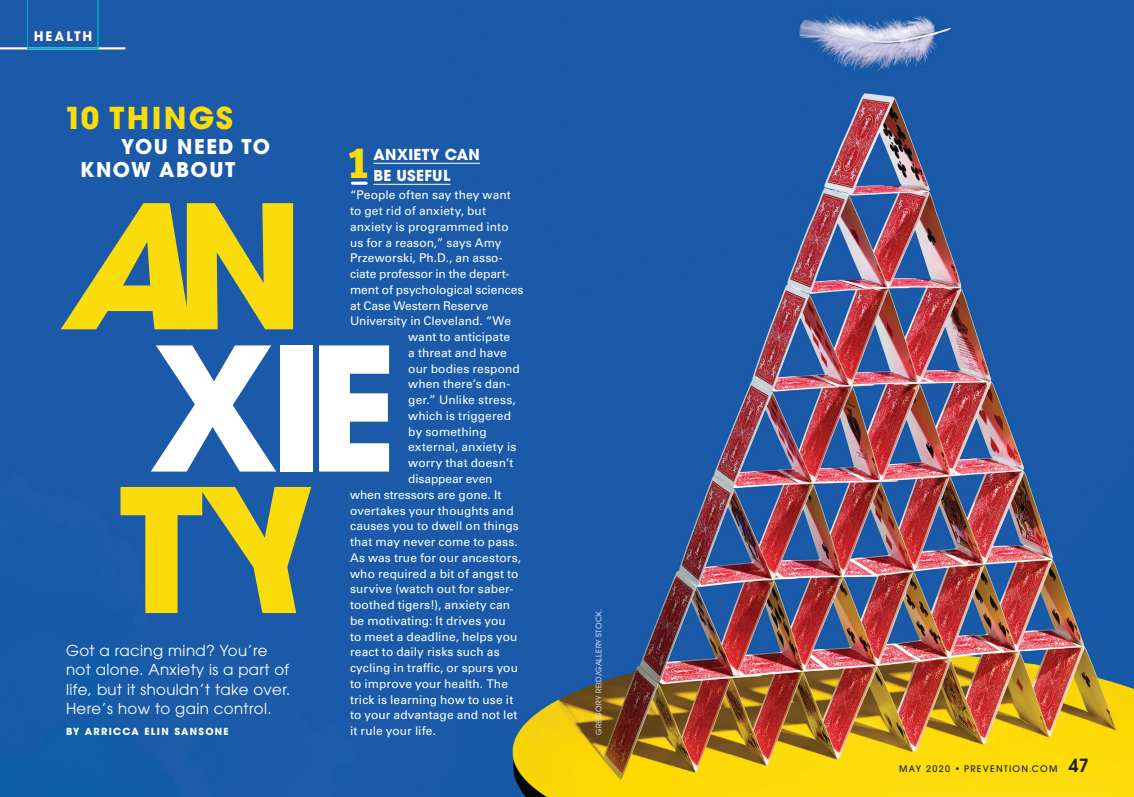
<style>
.page{position:relative;width:1134px;height:797px;background:#fff}
.page>*{position:absolute;margin:0;border:0;box-sizing:border-box;transform-origin:0 0}
.t1{font:700 170.4px "ITC Avant Garde Pro";color:#fff}
.t2{font:italic 700 170.4px "ITC Avant Garde Pro";color:#fadb0b}
.t3{font:700 170.4px "ITC Avant Garde Pro";color:#fadb0b}
.top_ten{font:700 46.2px "Egyptian Slate Pro";color:#fadb0b}
.dep_side_txt{font:700 30px "ITC Avant Garde Pro";letter-spacing:.08em;color:#fadb0b}
.dep_side_txt-2{font:700 20.25px "ITC Avant Garde Pro";letter-spacing:.075em;color:#fff}
.t4{font:15px/19.5px "ITC Avant Garde Pro";letter-spacing:.025em;color:#fff;text-align:justify}
.dep_side_txt-3{font:700 15px/21px "ITC Avant Garde Pro";letter-spacing:.02em;color:#fff}
.t5{font:700 13.2px "ITC Avant Garde Pro";letter-spacing:.15em;color:#fff}
.dep_side_txt-4{font:12px "Univers LTCYR 55 Roman";letter-spacing:.005em;color:#fff}
.dep_side_txt-5{font:12px "Univers LTCYR 55 Roman";letter-spacing:-.015em;color:#fff}
.dep_dek_lg{font:700 9.75px "ITC Avant Garde Pro";letter-spacing:.13em;color:#fff}
.fea_feet_rhp{font:500 9px "ITC Avant Garde Pro";letter-spacing:.14em;color:#231f20}
.t6{font:7.5px "ITC Avant Garde Pro";letter-spacing:.05em;color:#fff}
.s1{font-style:normal}
.s2{font-weight:600;font-size:18px}
</style>
<div class="page">
<img style="left:0;top:0;width:1134px;height:796px">
<hr style="left:373px;top:163px;width:107px;height:1px;background:#fff">
<hr style="left:373px;top:184px;width:77px;height:1px;background:#fff">
<hr style="left:352px;top:182px;width:14px;height:3px;background:#fff">
<hr style="left:0;top:47px;width:125px;height:2px;background:#fff">
<hr style="left:27px;top:0;width:1px;height:48px;background:#00b0c5">
<hr style="left:97px;top:0;width:1px;height:48px;background:#00b0c5">
<hr style="left:27px;top:47px;width:71px;height:2px;background:#00b0c5">
<div style="left:199px;top:487px;width:112px;height:126px;background:#1a5aa8"></div>
<p class="t5" style="left:34px;top:28px;width:60px">HEALTH</p>
<p class="dep_side_txt" style="left:64px;top:97px;width:170px">10 THINGS</p>
<p class="dep_side_txt-2" style="left:121px;top:133px;width:150px">YOU NEED TO</p>
<p class="dep_side_txt-2" style="left:80px;top:156px;width:156px">KNOW ABOUT</p>
<p class="top_ten" style="left:345px;top:138px;width:28px">1</p>
<p class="dep_side_txt-3" style="left:373px;top:143px;width:108px">ANXIETY CAN<br>BE USEFUL</p>
<p class="dep_side_txt-4" style="left:350px;top:187px;width:162px">“People often say they want</p>
<p class="dep_side_txt-4" style="left:350px;top:202px;width:137px">to get rid of anxiety, but</p>
<p class="dep_side_txt-4" style="left:350px;top:218px;width:160px">anxiety is programmed into</p>
<p class="dep_side_txt-4" style="left:350px;top:234px;width:153px">us for a reason,” says Amy</p>
<p class="dep_side_txt-4" style="left:350px;top:250px;width:154px">Przeworski, Ph.D., an asso-</p>
<p class="dep_side_txt-4" style="left:350px;top:265px;width:161px">ciate professor in the depart-</p>
<p class="dep_side_txt-4" style="left:350px;top:281px;width:175px">ment of psychological sciences</p>
<p class="dep_side_txt-4" style="left:350px;top:297px;width:140px">at Case Western Reserve</p>
<p class="dep_side_txt-4" style="left:350px;top:313px;width:162px">University in Cleveland. “We</p>
<p class="dep_side_txt-4" style="left:408px;top:328px;width:103px">want to anticipate</p>
<p class="dep_side_txt-4" style="left:408px;top:344px;width:100px">a threat and have</p>
<p class="dep_side_txt-4" style="left:408px;top:360px;width:113px">our bodies respond</p>
<p class="dep_side_txt-4" style="left:408px;top:376px;width:104px">when there’s dan-</p>
<p class="dep_side_txt-4" style="left:408px;top:391px;width:109px">ger.” Unlike stress,</p>
<p class="dep_side_txt-4" style="left:408px;top:407px;width:104px">which is triggered</p>
<p class="dep_side_txt-4" style="left:408px;top:423px;width:80px">by something</p>
<p class="dep_side_txt-4" style="left:408px;top:439px;width:110px">external, anxiety is</p>
<p class="dep_side_txt-4" style="left:408px;top:454px;width:107px">worry that doesn’t</p>
<p class="dep_side_txt-5" style="left:408px;top:470px;width:86px">disappear even</p>
<p class="dep_side_txt-4" style="left:350px;top:486px;width:153px">when stressors are gone. It</p>
<p class="dep_side_txt-4" style="left:350px;top:502px;width:165px">overtakes your thoughts and</p>
<p class="dep_side_txt-4" style="left:350px;top:517px;width:170px">causes you to dwell on things</p>
<p class="dep_side_txt-4" style="left:350px;top:533px;width:169px">that may never come to pass.</p>
<p class="dep_side_txt-4" style="left:350px;top:549px;width:173px">As was true for our ancestors,</p>
<p class="dep_side_txt-4" style="left:350px;top:565px;width:170px">who required a bit of angst to</p>
<p class="dep_side_txt-4" style="left:350px;top:580px;width:165px">survive (watch out for saber-</p>
<p class="dep_side_txt-4" style="left:350px;top:596px;width:162px">toothed tigers!), anxiety can</p>
<p class="dep_side_txt-4" style="left:350px;top:612px;width:157px">be motivating: It drives you</p>
<p class="dep_side_txt-4" style="left:350px;top:628px;width:169px">to meet a deadline, helps you</p>
<p class="dep_side_txt-4" style="left:350px;top:643px;width:151px">react to daily risks such as</p>
<p class="dep_side_txt-4" style="left:350px;top:659px;width:169px">cycling in traffic, or spurs you</p>
<p class="dep_side_txt-4" style="left:350px;top:675px;width:159px">to improve your health. The</p>
<p class="dep_side_txt-4" style="left:350px;top:691px;width:165px">trick is learning how to use it</p>
<p class="dep_side_txt-4" style="left:350px;top:706px;width:169px">to your advantage and not let</p>
<p class="dep_side_txt-4" style="left:350px;top:722px;width:87px">it rule your life.</p>
<p class="t2" style="left:59px;top:153px;width:247px">A<span class="s1">N</span></p>
<p class="t1" style="left:149px;top:295px;width:250px">XIE</p>
<p class="t3" style="left:119px;top:436px;width:86px">T</p>
<p class="t4" style="left:66px;top:640px;width:203px">Got a racing mind? You’re</p>
<p class="t4" style="left:66px;top:659px;width:226px">not alone. Anxiety is a part of life, but it shouldn’t take over.<br>Here’s how to gain control.</p>
<p class="dep_dek_lg" style="left:66px;top:725px;width:164px">BY ARRICCA ELIN SANSONE</p>
<p class="t6" style="left:594px;top:735px;width:128px;rotate:-90deg">GREGORY REID/GALLERY STOCK.</p>
<p class="fea_feet_rhp" style="left:899px;top:763px;width:191px">MAY 2020 • PREVENTION.COM <span class="s2">47</span></p>
</div>
